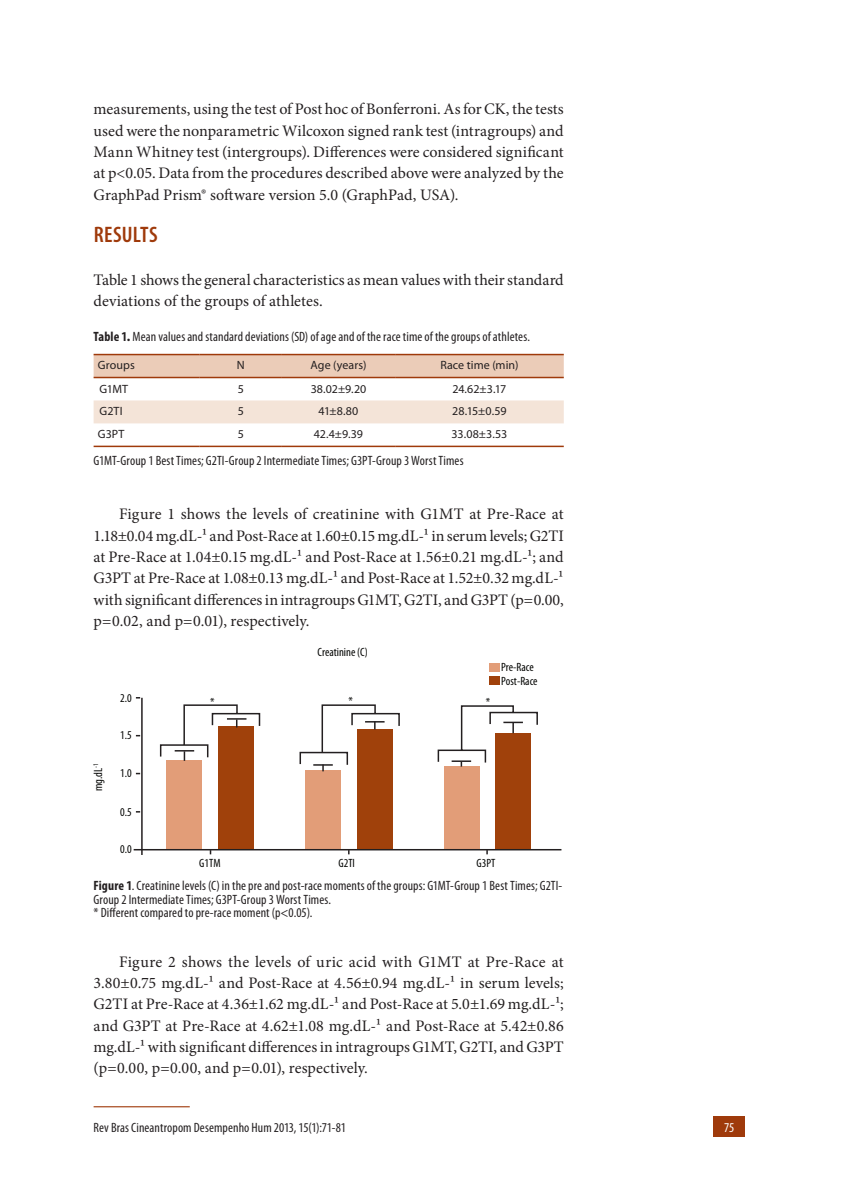
<style>
.page{position:relative;width:851px;height:1191px;background:#fff}
.page>*{position:absolute;margin:0;border:0;box-sizing:border-box;transform-origin:0 0}
.t1{font:600 condensed 22.5px "Myriad Pro";letter-spacing:.01em;color:#9f3a0b}
.t2{font:16.05px/21.3px "Minion Pro";color:#231f20;text-align:justify}
.t3{font:condensed 13.5px/13.5px "Myriad Pro";letter-spacing:.01em;color:#231f20}
.t4{font:condensed 13.5px "Myriad Pro";color:#fff}
.t5{font:12px "Myriad Pro";letter-spacing:.005em;color:#231f20}
.t6{font:condensed 12px/14.4px "Myriad Pro";color:#040503}
.s1{font-weight:700}
.s2{font-weight:700;font-stretch:normal}
</style>
<div class="page">
<hr style="left:94px;top:1106px;width:96px;height:1px;background:#9f3a0b">
<div style="left:713px;top:1116px;width:31px;height:20px;background:#9f3a0b"></div>
<svg style="left:94px;top:355px;width:469px;height:22px;background:#e9c8b3"></svg>
<div style="left:94px;top:400px;width:469px;height:23px;background:#f4e4d8"></div>
<hr style="left:94px;top:354px;width:106px;height:1px;background:#9f3a0b">
<hr style="left:200px;top:354px;width:82px;height:1px;background:#9f3a0b">
<hr style="left:282px;top:354px;width:113px;height:1px;background:#9f3a0b">
<hr style="left:395px;top:354px;width:168px;height:1px;background:#9f3a0b">
<hr style="left:94px;top:377px;width:106px;height:1px;background:#9f3a0b">
<hr style="left:200px;top:377px;width:82px;height:1px;background:#9f3a0b">
<hr style="left:282px;top:377px;width:113px;height:1px;background:#9f3a0b">
<hr style="left:395px;top:377px;width:168px;height:1px;background:#9f3a0b">
<hr style="left:94px;top:445px;width:106px;height:2px;background:#9f3a0b">
<hr style="left:200px;top:445px;width:82px;height:2px;background:#9f3a0b">
<hr style="left:282px;top:445px;width:113px;height:2px;background:#9f3a0b">
<hr style="left:395px;top:445px;width:168px;height:2px;background:#9f3a0b">
<hr style="left:141px;top:698px;width:2px;height:157px;background:#231f20">
<div style="left:219px;top:726px;width:35px;height:124px;background:#a0410b"></div>
<div style="left:167px;top:761px;width:35px;height:89px;background:#e29d78"></div>
<div style="left:357px;top:729px;width:35px;height:121px;background:#a0410b"></div>
<div style="left:305px;top:770px;width:35px;height:80px;background:#e29d78"></div>
<div style="left:495px;top:733px;width:36px;height:117px;background:#a0410b"></div>
<div style="left:444px;top:766px;width:35px;height:84px;background:#e29d78"></div>
<svg style="left:159px;top:704px;width:379px;height:67px"></svg>
<hr style="left:134px;top:849px;width:427px;height:1px;background:#231f20">
<div style="left:489px;top:663px;width:10px;height:8px;background:#e29d78"></div>
<div style="left:489px;top:676px;width:10px;height:9px;background:#a0410b"></div>
<p class="t2" style="left:94px;top:99px;width:471px">measurements, using the test of Post hoc of Bonferroni. As for CK, the tests used were the nonparametric Wilcoxon signed rank test (intragroups) and Mann Whitney test (intergroups). Differences were considered significant at p&lt;0.05. Data from the procedures described above were analyzed by the GraphPad Prism® software version 5.0 (GraphPad, USA).</p>
<h1 class="t1" style="left:94px;top:221px;width:65px">RESULTS</h1>
<p class="t2" style="left:94px;top:269px;width:471px">Table 1 shows the general characteristics as mean values with their standard deviations of the groups of athletes.</p>
<p class="t3" style="left:94px;top:330px;width:438px"><span class="s1">Table 1</span><span class="s2">.</span> Mean values and standard deviations (SD) of age and of the race time of the groups of athletes.</p>
<p class="t5" style="left:98px;top:358px;width:38px">Groups</p>
<p class="t5" style="left:237px;top:358px;width:9px">N</p>
<p class="t5" style="left:310px;top:358px;width:57px">Age (years)</p>
<p class="t5" style="left:440px;top:358px;width:79px">Race time (min)</p>
<p class="t5" style="left:100px;top:381px;width:30px">G1MT</p>
<p class="t5" style="left:238px;top:381px;width:8px">5</p>
<p class="t5" style="left:310px;top:381px;width:57px">38.02±9.20</p>
<p class="t5" style="left:452px;top:381px;width:55px">24.62±3.17</p>
<p class="t5" style="left:100px;top:404px;width:24px">G2TI</p>
<p class="t5" style="left:238px;top:404px;width:8px">5</p>
<p class="t5" style="left:318px;top:404px;width:41px">41±8.80</p>
<p class="t5" style="left:452px;top:404px;width:56px">28.15±0.59</p>
<p class="t5" style="left:98px;top:427px;width:28px">G3PT</p>
<p class="t5" style="left:238px;top:427px;width:8px">5</p>
<p class="t5" style="left:314px;top:427px;width:51px">42.4±9.39</p>
<p class="t5" style="left:451px;top:427px;width:57px">33.08±3.53</p>
<p class="t3" style="left:94px;top:453px;width:371px">G1MT-Group 1 Best Times; G2TI-Group 2 Intermediate Times; G3PT-Group 3 Worst Times</p>
<p class="t2" style="left:94px;top:503px;width:471px;text-indent:26px">Figure 1 shows the levels of creatinine with G1MT at Pre-Race at 1.18±0.04 mg.dL-¹ and Post-Race at 1.60±0.15 mg.dL-¹ in serum levels; G2TI at Pre-Race at 1.04±0.15 mg.dL-¹ and Post-Race at 1.56±0.21 mg.dL-¹; and G3PT at Pre-Race at 1.08±0.13 mg.dL-¹ and Post-Race at 1.52±0.32 mg.dL-¹ with significant differences in intragroups G1MT, G2TI, and G3PT (p=0.00, p=0.02, and p=0.01), respectively.</p>
<p class="t6" style="left:317px;top:644px;width:52px">Creatinine (C)</p>
<p class="t6" style="left:91px;top:791px;width:30px;rotate:-90deg">mg.dL<sup>-1</sup></p>
<p class="t6" style="left:120px;top:690px;width:13px">2.0</p>
<p class="t6" style="left:120px;top:727px;width:13px">1.5</p>
<p class="t6" style="left:120px;top:766px;width:13px">1.0</p>
<p class="t6" style="left:120px;top:804px;width:13px">0.5</p>
<p class="t6" style="left:120px;top:841px;width:13px">0.0</p>
<p class="t6" style="left:210px;top:694px;width:6px">*</p>
<p class="t6" style="left:348px;top:693px;width:6px">*</p>
<p class="t6" style="left:486px;top:695px;width:6px">*</p>
<p class="t6" style="left:501px;top:659px;width:38px">Pre-Race<br>Post-Race</p>
<p class="t6" style="left:199px;top:855px;width:23px">G1TM</p>
<p class="t6" style="left:338px;top:855px;width:18px">G2TI</p>
<p class="t6" style="left:476px;top:855px;width:20px">G3PT</p>
<p class="t3" style="left:94px;top:879px;width:470px"><span class="s1">Figure 1</span>. Creatinine levels (C) in the pre and post-race moments of the groups: G1MT-Group 1 Best Times; G2TI-<br>Group 2 Intermediate Times; G3PT-Group 3 Worst Times.<br>* Different compared to pre-race moment (p&lt;0.05).</p>
<p class="t2" style="left:94px;top:951px;width:471px;text-indent:26px">Figure 2 shows the levels of uric acid with G1MT at Pre-Race at 3.80±0.75 mg.dL-¹ and Post-Race at 4.56±0.94 mg.dL-¹ in serum levels; G2TI at Pre-Race at 4.36±1.62 mg.dL-¹ and Post-Race at 5.0±1.69 mg.dL-¹; and G3PT at Pre-Race at 4.62±1.08 mg.dL-¹ and Post-Race at 5.42±0.86 mg.dL-¹ with significant differences in intragroups G1MT, G2TI, and G3PT (p=0.00, p=0.00, and p=0.01), respectively.</p>
<p class="t3" style="left:94px;top:1120px;width:254px">Rev Bras Cineantropom Desempenho Hum 2013, 15(1):71-81</p>
<p class="t4" style="left:724px;top:1119px;width:12px">75</p>
</div>
